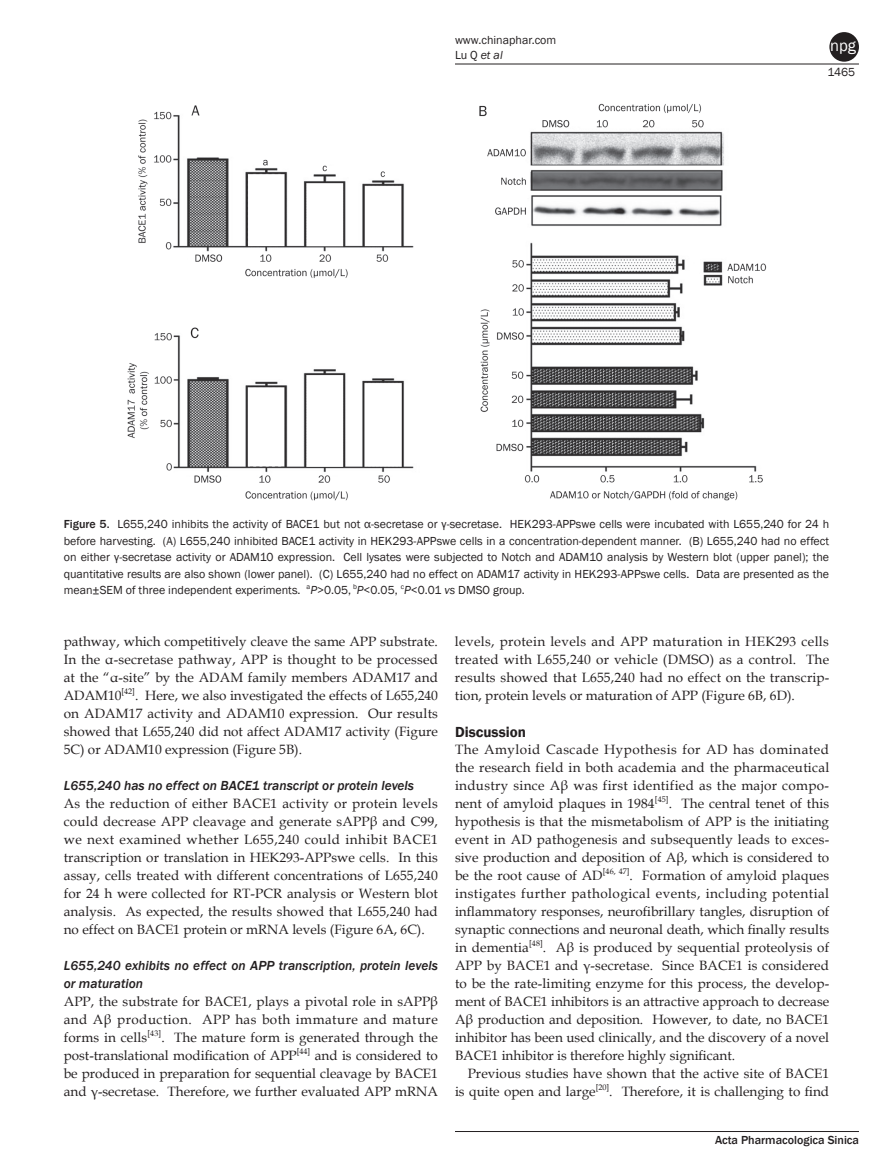
<style>
.page{position:relative;width:893px;height:1170px;background:#fff}
.page>*{position:absolute;margin:0;border:0;box-sizing:border-box;transform-origin:0 0}
.t1{font:16.5px "Franklin Gothic";color:#fff}
.t2{font:600 15px "Franklin Gothic";color:#231f20}
.t3{font:13.5px/18px "Book Antiqua";color:#231f20;text-align:justify}
.t4{font:italic 500 13.5px/18px "Franklin Gothic";color:#231f20}
.t5{font:12px/16.5px "Franklin Gothic";color:#231f20}
.t6{font:500 12px "Franklin Gothic";color:#231f20}
.s1{font-style:italic}
.s2{font-weight:500}
</style>
<div class="page">
<hr style="left:455px;top:64px;width:404px;height:1px;background:#231f20">
<hr style="left:455px;top:1131px;width:404px;height:1px;background:#231f20">
<div style="left:829px;top:32px;width:30px;height:30px;background:#231f20;border-radius:50%"></div>
<img style="left:127px;top:103px;width:640px;height:398px">
<p class="t5" style="left:455px;top:32px;width:103px;line-height:15px">www.chinaphar.com<br>Lu Q <span class="s1">et al</span></p>
<p class="t1" style="left:830px;top:35px;width:27px">npg</p>
<p class="t5" style="left:827px;top:64px;width:29px">1465</p>
<p class="t5" style="left:64px;top:516px;width:767px;text-align:justify"><span class="s2">Figure 5.</span> L655,240 inhibits the activity of BACE1 but not α-secretase or γ-secretase. HEK293-APPswe cells were incubated with L655,240 for 24 h before harvesting. (A) L655,240 inhibited BACE1 activity in HEK293-APPswe cells in a concentration-dependent manner. (B) L655,240 had no effect on either γ-secretase activity or ADAM10 expression. Cell lysates were subjected to Notch and ADAM10 analysis by western blot (upper panel); the quantitative results are also shown (lower panel). (C) L655,240 had no effect on ADAM17 activity in HEK293-APPswe cells. Data are presented as the mean±SEM of three independent experiments. <sup>a</sup><span class="s1">P</span>&gt;0.05, <sup>b</sup><span class="s1">P</span>&lt;0.05, <sup>c</sup><span class="s1">P</span>&lt;0.01 <span class="s1">vs</span> DMSO group.</p>
<p class="t3" style="left:64px;top:632px;width:376px">pathway, which competitively cleave the same APP substrate.<br>In the α-secretase pathway, APP is thought to be processed at the “α-site” by the ADAM family members ADAM17 and ADAM10<sup>[42]</sup>. Here, we also investigated the effects of L655,240 on ADAM17 activity and ADAM10 expression. Our results showed that L655,240 did not affect ADAM17 activity (Figure 5C) or ADAM10 expression (Figure 5B).</p>
<p class="t4" style="left:64px;top:776px;width:352px">L655,240 has no effect on BACE1 transcript or protein levels</p>
<p class="t3" style="left:64px;top:794px;width:376px">As the reduction of either BACE1 activity or protein levels could decrease APP cleavage and generate sAPPβ and C99, we next examined whether L655,240 could inhibit BACE1 transcription or translation in HEK293-APPswe cells. In this assay, cells treated with different concentrations of L655,240 for 24 h were collected for RT-PCR analysis or western blot analysis. As expected, the results showed that L655,240 had no effect on BACE1 protein or mRNA levels (Figure 6A, 6C).</p>
<p class="t4" style="left:64px;top:956px;width:376px">L655,240 exhibits no effect on APP transcription, protein levels or maturation</p>
<p class="t3" style="left:64px;top:992px;width:376px">APP, the substrate for BACE1, plays a pivotal role in sAPPβ and Aβ production. APP has both immature and mature forms in cells<sup>[43]</sup>. The mature form is generated through the post-translational modification of APP<sup>[44]</sup> and is considered to be produced in preparation for sequential cleavage by BACE1 and γ-secretase. Therefore, we further evaluated APP mRNA</p>
<p class="t3" style="left:455px;top:632px;width:376px">levels, protein levels and APP maturation in HEK293 cells treated with L655,240 or vehicle (DMSO) as a control. The results showed that L655,240 had no effect on the transcrip&shy;tion, protein levels or maturation of APP (Figure 6B, 6D).</p>
<p class="t2" style="left:455px;top:723px;width:73px">Discussion</p>
<p class="t3" style="left:455px;top:740px;width:376px">The Amyloid Cascade Hypothesis for AD has dominated the research field in both academia and the pharmaceutical industry since Aβ was first identified as the major compo&shy;nent of amyloid plaques in 1984<sup>[45]</sup>. The central tenet of this hypothesis is that the mismetabolism of APP is the initiating event in AD pathogenesis and subsequently leads to exces&shy;sive production and deposition of Aβ, which is considered to be the root cause of AD<sup>[46,</sup> <sup>47]</sup>. Formation of amyloid plaques instigates further pathological events, including potential inflammatory responses, neurofibrillary tangles, disruption of synaptic connections and neuronal death, which finally results in dementia<sup>[48]</sup>. Aβ is produced by sequential proteolysis of APP by BACE1 and γ-secretase. Since BACE1 is considered to be the rate-limiting enzyme for this process, the develop&shy;ment of BACE1 inhibitors is an attractive approach to decrease Aβ production and deposition. However, to date, no BACE1 inhibitor has been used clinically, and the discovery of a novel BACE1 inhibitor is therefore highly significant.</p>
<p class="t3" style="left:455px;top:1064px;width:376px;text-align:right">Previous studies have shown that the active site of BACE1 is quite open and large<sup>[20]</sup>. Therefore, it is challenging to find</p>
<p class="t6" style="left:715px;top:1132px;width:145px">Acta Pharmacologica Sinica</p>
</div>
